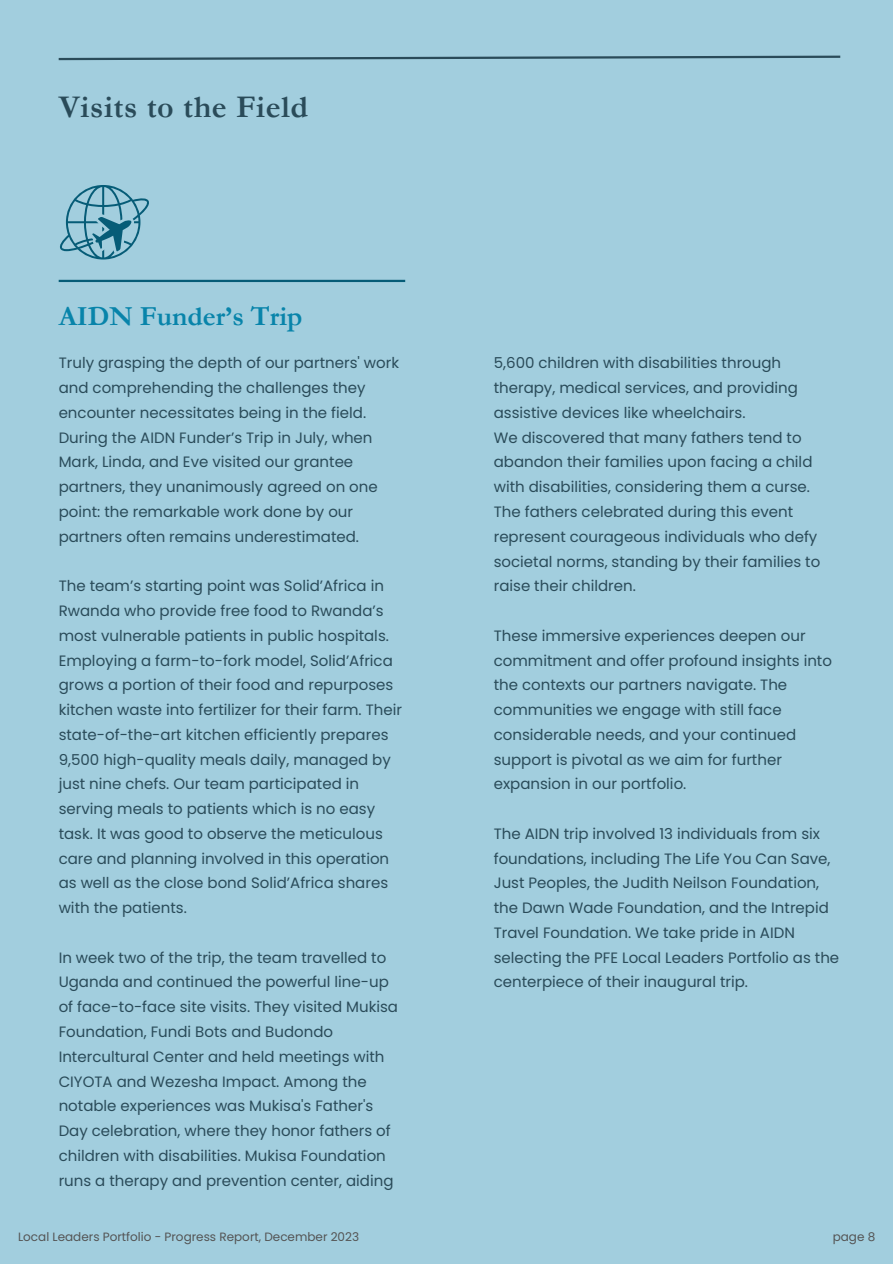
<style>
.page{position:relative;width:893px;height:1264px;background:#fff}
.page>*{position:absolute;margin:0;border:0;box-sizing:border-box;transform-origin:0 0}
.t1{font:700 31.8px "Garamond";letter-spacing:.02em;color:#2a4b59}
.t2{font:700 27.75px "Garamond";color:#0884aa}
.t3{font:15px/24.8px "Poppins";color:#2a4b59}
.t4{font:12px "Poppins";color:#545454}
</style>
<div class="page">
<div style="left:0;top:0;width:892px;height:1263px;background:#a2cede"></div>
<svg style="left:58px;top:55px;width:783px;height:6px"></svg>
<hr style="left:59px;top:280px;width:346px;height:2px;background:#065c77">
<svg style="left:60px;top:185px;width:89px;height:74px"></svg>
<h1 class="t1" style="left:59px;top:90px;width:251px">Visits to the Field</h1>
<h2 class="t2" style="left:59px;top:301px;width:245px">AIDN Funder’s Trip</h2>
<p class="t3" style="left:59px;top:351px;width:342px">Truly grasping the depth of our partners' work and comprehending the challenges they encounter necessitates being in the field.<br>During the AIDN Funder’s Trip in July, when Mark, Linda, and Eve visited our grantee partners, they unanimously agreed on one point: the remarkable work done by our partners often remains underestimated.</p>
<p class="t3" style="left:59px;top:573px;width:345px">The team’s starting point was Solid’Africa in Rwanda who provide free food to Rwanda’s most vulnerable patients in public hospitals.<br>Employing a farm-to-fork model, Solid’Africa grows a portion of their food and repurposes kitchen waste into fertilizer for their farm. Their state-of-the-art kitchen efficiently prepares 9,500 high-quality meals daily, managed by just nine chefs. Our team participated in serving meals to patients which is no easy task. It was good to observe the meticulous care and planning involved in this operation as well as the close bond Solid’Africa shares with the patients.</p>
<p class="t3" style="left:59px;top:945px;width:341px">In week two of the trip, the team travelled to Uganda and continued the powerful line-up of face-to-face site visits. They visited Mukisa Foundation, Fundi Bots and Budondo Intercultural Center and held meetings with CIYOTA and Wezesha Impact. Among the notable experiences was Mukisa's Father's Day celebration, where they honor fathers of children with disabilities. Mukisa Foundation runs a therapy and prevention center, aiding</p>
<p class="t3" style="left:493px;top:351px;width:328px">5,600 children with disabilities through therapy, medical services, and providing assistive devices like wheelchairs.<br>We discovered that many fathers tend to abandon their families upon facing a child with disabilities, considering them a curse.<br>The fathers celebrated during this event represent courageous individuals who defy societal norms, standing by their families to raise their children.</p>
<p class="t3" style="left:493px;top:623px;width:340px">These immersive experiences deepen our commitment and offer profound insights into the contexts our partners navigate. The communities we engage with still face considerable needs, and your continued support is pivotal as we aim for further expansion in our portfolio.</p>
<p class="t3" style="left:493px;top:821px;width:347px">The AIDN trip involved 13 individuals from six foundations, including The Life You Can Save, Just Peoples, the Judith Neilson Foundation, the Dawn Wade Foundation, and the Intrepid Travel Foundation. We take pride in AIDN selecting the PFE Local Leaders Portfolio as the centerpiece of their inaugural trip.</p>
<p class="t4" style="left:18px;top:1227px;width:342px">Local Leaders Portfolio - Progress Report, December 2023</p>
<p class="t4" style="left:832px;top:1227px;width:44px">page 8</p>
</div>
